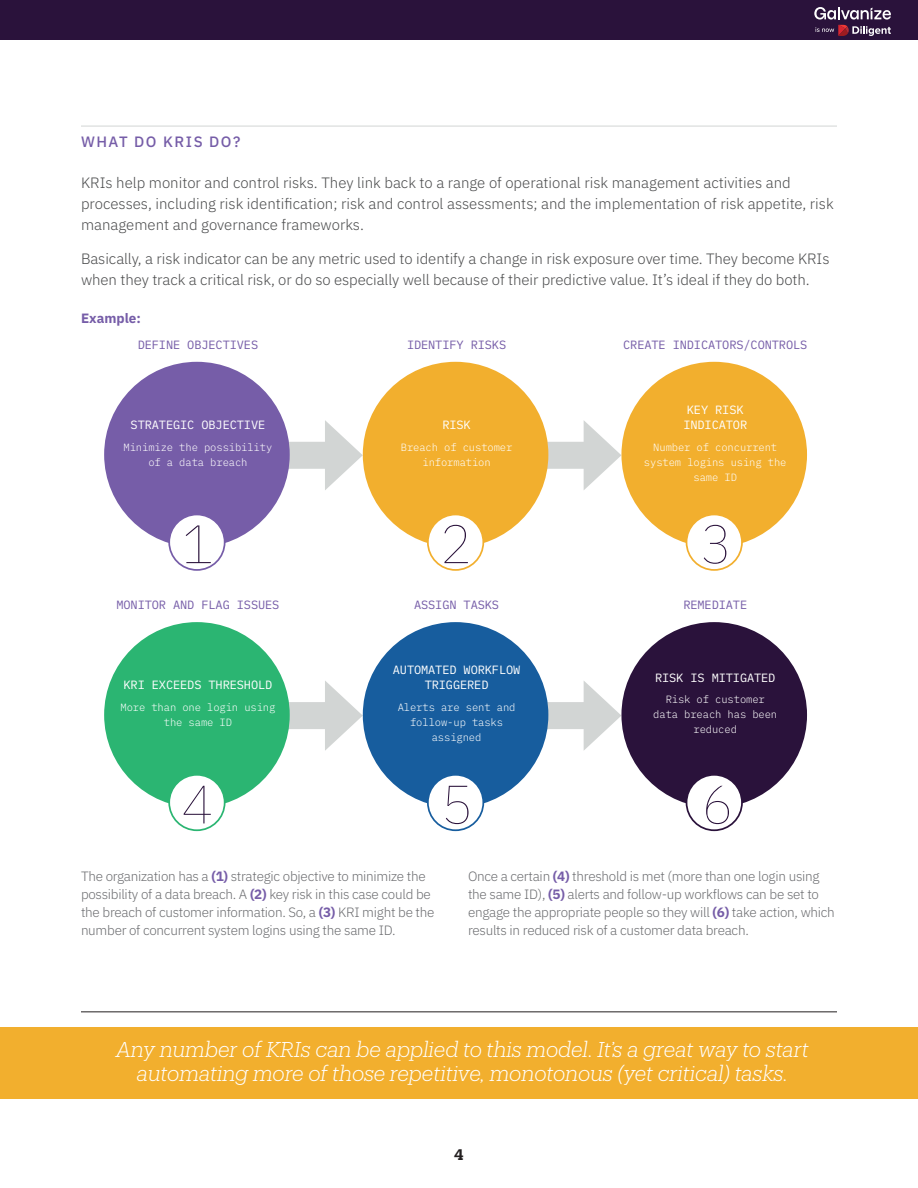
<style>
.page{position:relative;width:918px;height:1188px;background:#fff}
.page>*{position:absolute;margin:0;border:0;box-sizing:border-box;transform-origin:0 0}
.Stats{font:100 54px "IBM Plex Mono";color:#2a123b}
.Quotes{font:italic 300 21px/24px "Produkt";color:#fff;text-align:center}
.IntroCopy{font:300 15px/21px "IBM Plex Sans";letter-spacing:-.005em;color:#4b4c4d}
.H5-Subheads{font:500 15px "IBM Plex Sans";letter-spacing:.1em;color:#765da8}
.t1{font:600 15px "Produkt";color:#231f20}
.Bodycopy{font:300 13.5px/18px "IBM Plex Sans";letter-spacing:-.02em;color:#6c6d70}
.IntroCopy-2{font:700 13.5px "IBM Plex Sans";color:#765da8}
.Stats_Heads{font:12px/15px "IBM Plex Mono";letter-spacing:-.01em;color:#fff;text-align:center}
.Stats_Heads-2{font:12px "IBM Plex Mono";letter-spacing:-.01em;color:#765da8}
.Stats_Copy{font:300 10.5px/15px "IBM Plex Mono";letter-spacing:-.01em;color:#fff;text-align:center}
.s1{font-weight:700;color:#765da8}
</style>
<div class="page">
<hr style="left:81px;top:126px;width:756px;height:1px;background:#d2d5d4">
<div style="left:280px;top:442px;width:58px;height:27px;background:#d2d5d4"></div>
<svg style="left:325px;top:420px;width:38px;height:70px"></svg>
<div style="left:280px;top:702px;width:58px;height:27px;background:#d2d5d4"></div>
<svg style="left:325px;top:681px;width:38px;height:70px"></svg>
<div style="left:539px;top:442px;width:58px;height:27px;background:#d2d5d4"></div>
<svg style="left:584px;top:421px;width:37px;height:69px"></svg>
<div style="left:539px;top:702px;width:58px;height:27px;background:#d2d5d4"></div>
<svg style="left:584px;top:681px;width:37px;height:69px"></svg>
<div style="left:104px;top:362px;width:186px;height:185px;background:#765da8;border-radius:50%"></div>
<div style="left:104px;top:622px;width:186px;height:186px;background:#2bb572;border-radius:50%"></div>
<div style="left:169px;top:775px;width:56px;height:55px;background:#fff;border-radius:50%"></div>
<div style="left:168px;top:774px;width:58px;height:57px;border:2px solid #2bb572;border-radius:50%"></div>
<div style="left:363px;top:622px;width:185px;height:186px;background:#175d9e;border-radius:50%"></div>
<div style="left:428px;top:775px;width:55px;height:55px;background:#fff;border-radius:50%"></div>
<div style="left:427px;top:774px;width:57px;height:57px;border:2px solid #175d9e;border-radius:50%"></div>
<div style="left:621px;top:622px;width:186px;height:186px;background:#2a123b;border-radius:50%"></div>
<div style="left:687px;top:775px;width:55px;height:55px;background:#fff;border-radius:50%"></div>
<div style="left:686px;top:774px;width:57px;height:57px;border:2px solid #2a123b;border-radius:50%"></div>
<div style="left:621px;top:362px;width:186px;height:185px;background:#f2af2e;border-radius:50%"></div>
<div style="left:687px;top:514px;width:55px;height:56px;background:#fff;border-radius:50%"></div>
<div style="left:686px;top:514px;width:57px;height:57px;border:2px solid #f2af2e;border-radius:50%"></div>
<div style="left:363px;top:362px;width:185px;height:185px;background:#f2af2e;border-radius:50%"></div>
<div style="left:428px;top:514px;width:55px;height:56px;background:#fff;border-radius:50%"></div>
<div style="left:427px;top:514px;width:57px;height:57px;border:2px solid #f2af2e;border-radius:50%"></div>
<div style="left:169px;top:514px;width:56px;height:56px;background:#fff;border-radius:50%"></div>
<div style="left:168px;top:514px;width:58px;height:57px;border:2px solid #765da8;border-radius:50%"></div>
<div style="left:0;top:1027px;width:918px;height:72px;background:#f2af2e"></div>
<hr style="left:81px;top:1011px;width:756px;height:1px;background:#231f20">
<div style="left:0;top:0;width:918px;height:40px;background:#2a123b"></div>
<svg style="left:814px;top:7px;width:77px;height:29px"></svg>
<p class="H5-Subheads" style="left:81px;top:130px;width:161px">WHAT DO KRIS DO?</p>
<p class="IntroCopy" style="left:81px;top:171px;width:754px">KRIs help monitor and control risks. They link back to a range of operational risk management activities and processes, including risk identification; risk and control assessments; and the implementation of risk appetite, risk management and governance frameworks.</p>
<p class="IntroCopy" style="left:81px;top:247px;width:750px">Basically, a risk indicator can be any metric used to identify a change in risk exposure over time. They become KRIs when they track a critical risk, or do so especially well because of their predictive value. It’s ideal if they do both.</p>
<p class="IntroCopy-2" style="left:81px;top:307px;width:61px">Example:</p>
<p class="Stats_Heads-2" style="left:138px;top:336px;width:122px">DEFINE OBJECTIVES</p>
<p class="Stats_Heads-2" style="left:407px;top:336px;width:101px">IDENTIFY RISKS</p>
<p class="Stats_Heads-2" style="left:623px;top:336px;width:186px">CREATE INDICATORS/CONTROLS</p>
<p class="Stats_Heads" style="left:131px;top:416px;width:136px">STRATEGIC OBJECTIVE</p>
<p class="Stats_Copy" style="left:124px;top:439px;width:150px">Minimize the possibility of a data breach</p>
<p class="Stats" style="left:181px;top:504px;width:34px">1</p>
<p class="Stats_Heads" style="left:442px;top:416px;width:30px">RISK</p>
<p class="Stats_Copy" style="left:401px;top:439px;width:113px">Breach of customer information</p>
<p class="Stats" style="left:440px;top:504px;width:34px">2</p>
<p class="Stats_Heads" style="left:683px;top:401px;width:65px;text-align:left">KEY RISK<br>INDICATOR</p>
<p class="Stats_Copy" style="left:644px;top:439px;width:144px">Number of concurrent system logins using the same ID</p>
<p class="Stats" style="left:700px;top:504px;width:34px">3</p>
<p class="Stats_Heads-2" style="left:116px;top:596px;width:164px">MONITOR AND FLAG ISSUES</p>
<p class="Stats_Heads-2" style="left:414px;top:596px;width:87px">ASSIGN TASKS</p>
<p class="Stats_Heads-2" style="left:683px;top:596px;width:65px">REMEDIATE</p>
<p class="Stats_Heads" style="left:124px;top:676px;width:150px">KRI EXCEEDS THRESHOLD</p>
<p class="Stats_Copy" style="left:120px;top:699px;width:156px">More than one login using the same ID</p>
<p class="Stats" style="left:181px;top:765px;width:34px">4</p>
<p class="Stats_Heads" style="left:393px;top:661px;width:129px">AUTOMATED WORKFLOW<br>TRIGGERED</p>
<p class="Stats_Copy" style="left:398px;top:699px;width:119px">Alerts are sent and follow-up tasks assigned</p>
<p class="Stats" style="left:441px;top:765px;width:34px">5</p>
<p class="Stats_Heads" style="left:655px;top:669px;width:122px">RISK IS MITIGATED</p>
<p class="Stats_Copy" style="left:653px;top:691px;width:126px">Risk of customer data breach has been reduced</p>
<p class="Stats" style="left:701px;top:765px;width:34px">6</p>
<p class="Bodycopy" style="left:81px;top:866px;width:355px">The organization has a <span class="s1">(1)</span> strategic objective to minimize the possibility of a data breach. A <span class="s1">(2)</span> key risk in this case could be the breach of customer information. So, a <span class="s1">(3)</span> KRI might be the number of concurrent system logins using the same ID.</p>
<p class="Bodycopy" style="left:468px;top:866px;width:368px">Once a certain <span class="s1">(4)</span> threshold is met (more than one login using the same ID), <span class="s1">(5)</span> alerts and follow-up workflows can be set to engage the appropriate people so they will <span class="s1">(6)</span> take action, which results in reduced risk of a customer data breach.</p>
<p class="Quotes" style="left:116px;top:1037px;width:695px">Any number of KRIs can be applied to this model. It’s a great way to start automating more of those repetitive, monotonous (yet critical) tasks.</p>
<p class="t1" style="left:454px;top:1144px;width:11px">4</p>
</div>
